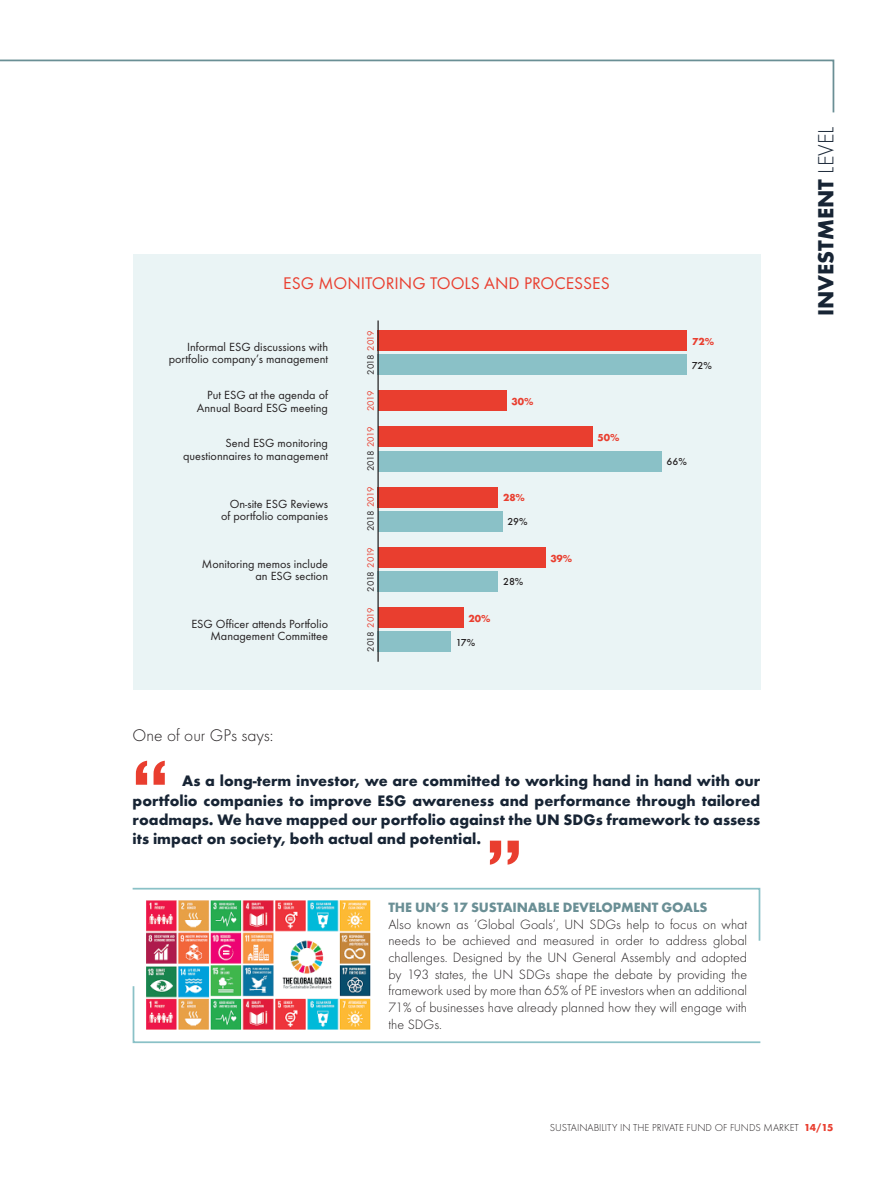
<style>
.page{position:relative;width:893px;height:1191px;background:#fff}
.page>*{position:absolute;margin:0;border:0;box-sizing:border-box;transform-origin:0 0}
.t1{font:70.7px "Akzidenz Grotesk BQ Bold";color:#e93e2f}
.t2{font:700 22.75px "Futura TOT";color:#172434}
.t3{font:17.5px "Futura TOT Boo";color:#e93e2f}
.t4{font:300 17.5px "Futura TOT";color:#231f20}
.t5{font:700 15.75px/19.4px "Futura TOT";color:#172434;text-align:justify}
.t6{font:300 14px/16.6px "Futura TOT";color:#231f20;text-align:justify}
.t7{font:700 14px "Futura TOT";letter-spacing:-.01em;color:#6a8f95}
.t8{font:12.25px/12.2px "Futura TOT Boo";color:#231f20;text-align:right}
.t9{font:300 10.5px "Futura TOT";color:#231f20}
.t10{font:700 10.5px "Futura TOT";color:#e93e2f}
.t11{font:500 10.5px "Futura TOT";color:#231f20}
.t12{font:9.62px "Futura TOT Boo";letter-spacing:-.07em;color:#231f20}
.t13{font:9.62px "Futura TOT Boo";color:#e93e2f}
.s1{color:#e93e2f}
.s2{font-weight:300}
.s3{font-weight:700;color:#e93e2f}
</style>
<div class="page">
<div style="left:133px;top:254px;width:627px;height:436px;background:#eaf4f5"></div>
<div style="left:378px;top:354px;width:309px;height:21px;background:#8ac1c7"></div>
<div style="left:378px;top:330px;width:309px;height:20px;background:#e93e2f"></div>
<div style="left:378px;top:391px;width:129px;height:20px;background:#e93e2f"></div>
<div style="left:378px;top:451px;width:283px;height:20px;background:#8ac1c7"></div>
<div style="left:378px;top:427px;width:215px;height:20px;background:#e93e2f"></div>
<div style="left:378px;top:511px;width:124px;height:20px;background:#8ac1c7"></div>
<div style="left:378px;top:487px;width:120px;height:20px;background:#e93e2f"></div>
<div style="left:378px;top:571px;width:120px;height:20px;background:#8ac1c7"></div>
<div style="left:378px;top:547px;width:167px;height:20px;background:#e93e2f"></div>
<div style="left:378px;top:631px;width:73px;height:20px;background:#8ac1c7"></div>
<div style="left:378px;top:607px;width:86px;height:20px;background:#e93e2f"></div>
<hr style="left:377px;top:320px;width:2px;height:341px;background:#231f20">
<svg style="left:132px;top:887px;width:629px;height:54px"></svg>
<svg style="left:132px;top:986px;width:629px;height:58px"></svg>
<img style="left:142px;top:893px;width:233px;height:143px">
<svg style="left:0;top:59px;width:835px;height:54px"></svg>
<p class="t3" style="left:283px;top:273px;width:328px">ESG MONITORING TOOLS AND PROCESSES</p>
<p class="t8" style="left:169px;top:341px;width:161px">Informal ESG discussions with portfolio company’s management</p>
<p class="t12" style="left:365px;top:375px;width:46px;rotate:-90deg">2018 <span class="s1">2019</span></p>
<p class="t8" style="left:197px;top:389px;width:133px">Put ESG at the agenda of<br>Annual Board ESG meeting</p>
<p class="t13" style="left:365px;top:411px;width:22px;rotate:-90deg">2019</p>
<p class="t10" style="left:512px;top:395px;width:23px">30%</p>
<p class="t8" style="left:183px;top:437px;width:146px">Send ESG monitoring questionnaires to management</p>
<p class="t8" style="left:221px;top:497px;width:108px">On-site ESG Reviews of portfolio companies</p>
<p class="t8" style="left:202px;top:557px;width:128px">Monitoring memos include an ESG section</p>
<p class="t8" style="left:191px;top:618px;width:138px">ESG Officer attends Portfolio<br>Management Committee</p>
<p class="t12" style="left:365px;top:471px;width:46px;rotate:-90deg">2018 <span class="s1">2019</span></p>
<p class="t12" style="left:365px;top:531px;width:46px;rotate:-90deg">2018 <span class="s1">2019</span></p>
<p class="t12" style="left:365px;top:591px;width:46px;rotate:-90deg">2018 <span class="s1">2019</span></p>
<p class="t12" style="left:365px;top:652px;width:46px;rotate:-90deg">2018 <span class="s1">2019</span></p>
<p class="t10" style="left:503px;top:491px;width:23px">28%</p>
<p class="t11" style="left:507px;top:515px;width:22px">29%</p>
<p class="t10" style="left:469px;top:611px;width:23px">20%</p>
<p class="t11" style="left:456px;top:636px;width:21px">17%</p>
<p class="t11" style="left:503px;top:575px;width:22px">28%</p>
<p class="t10" style="left:550px;top:551px;width:23px">39%</p>
<p class="t10" style="left:598px;top:431px;width:23px">50%</p>
<p class="t4" style="left:133px;top:725px;width:142px">One of our GPs says:</p>
<p class="t10" style="left:692px;top:335px;width:23px">72%</p>
<p class="t11" style="left:692px;top:359px;width:22px">72%</p>
<p class="t11" style="left:666px;top:455px;width:22px">66%</p>
<p class="t1" style="left:133px;top:745px;width:37px">‘‘</p>
<p class="t5" style="left:133px;top:771px;width:629px;text-indent:50px">As a long-term investor, we are committed to working hand in hand with our portfolio companies to improve ESG awareness and performance through tailored roadmaps. We have mapped our portfolio against the UN SDGs framework to assess its impact on society, both actual and potential.</p>
<p class="t1" style="left:522px;top:880px;width:37px;rotate:-180deg">‘‘</p>
<p class="t7" style="left:388px;top:898px;width:321px">THE UN’S 17 SUSTAINABLE DEVELOPMENT GOALS</p>
<p class="t6" style="left:388px;top:915px;width:360px">Also known as ‘Global Goals‘, UN SDGs help to focus on what needs to be achieved and measured in order to address global challenges. Designed by the UN General Assembly and adopted by 193 states, the UN SDGs shape the debate by providing the framework used by more than 65% of PE investors when an additional 71% of businesses have already planned how they will engage with the SDGs.</p>
<p class="t2" style="left:812px;top:316px;width:191px;rotate:-90deg">INVESTMENT <span class="s2">LEVEL</span></p>
<p class="t9" style="left:550px;top:1122px;width:285px">SUSTAINABILITY IN THE PRIVATE FUND OF FUNDS MARKET <span class="s3">14/15</span></p>
</div>
